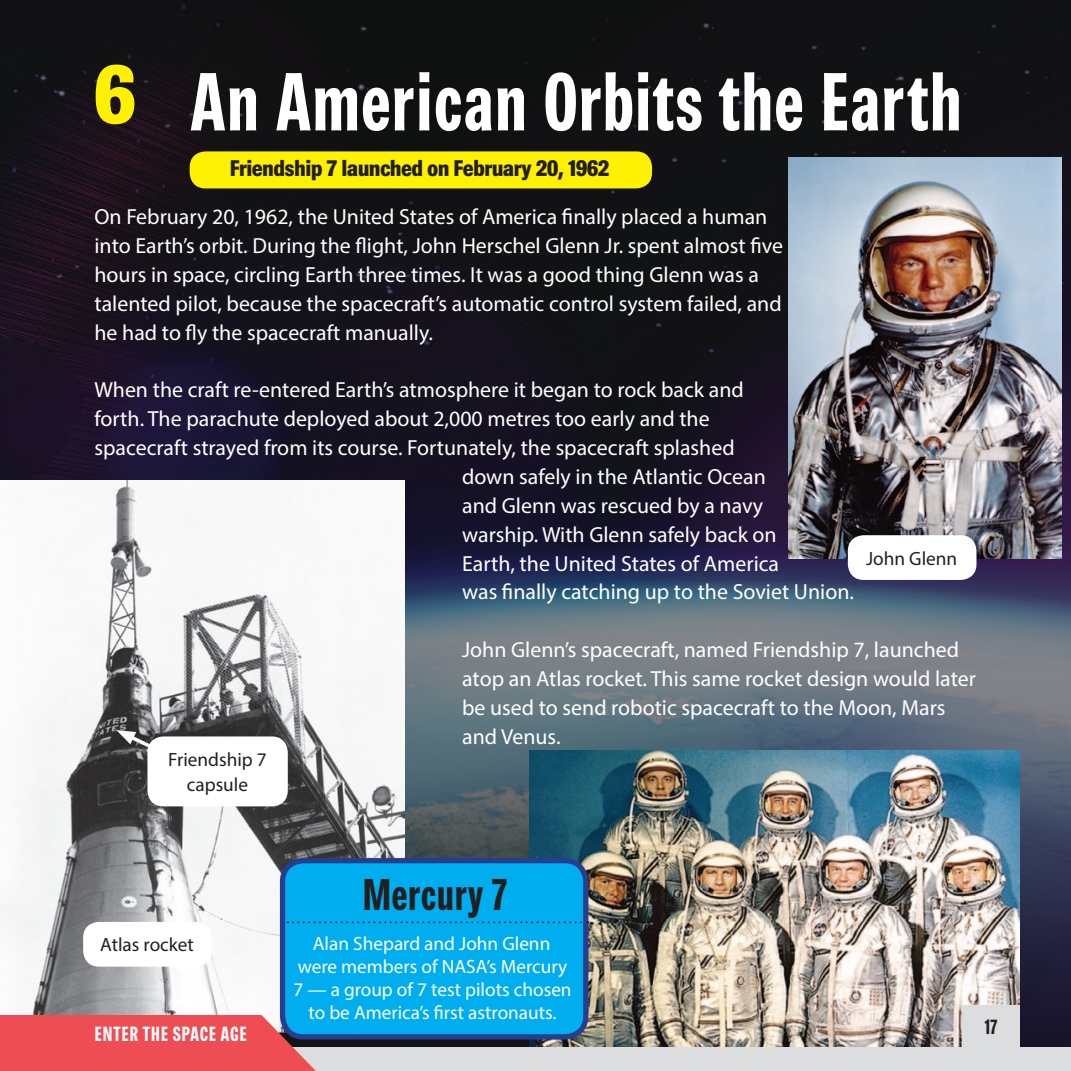
<style>
.page{position:relative;width:1071px;height:1071px;background:#fff}
.page>*{position:absolute;margin:0;border:0;box-sizing:border-box;transform-origin:0 0}
.t1{font:84px "Brown Condensed Display";letter-spacing:.03em;color:#fff}
.t2{font:84px "Brown Display";color:#fff101}
.t3{font:45.5px "Brown Condensed Display";letter-spacing:.03em;color:#231f20}
.t4{font:22.75px "Brown Display";color:#231f20}
.t5{font:21.88px/28.9px "Myriad Pro";color:#fff}
.t6{font:21px "Brown Condensed Display";color:#fff}
.t7{font:21px "Brown Condensed Display";color:#231f20}
.t8{font:19.25px/23.1px "Myriad Pro";color:#fff;text-align:center}
.t9{font:19.25px/24.5px "Myriad Pro";color:#231f20;text-align:center}
</style>
<div class="page">
<img style="left:0;top:0;width:1071px;height:1047px">
<img style="left:1px;top:480px;width:404px;height:535px">
<img style="left:529px;top:750px;width:491px;height:297px">
<div style="left:283px;top:861px;width:303px;height:176px;background:#00aeef;border-radius:21px"></div>
<div style="left:280px;top:858px;width:308px;height:181px;border:5px solid #253f8e;border-radius:21px"></div>
<svg style="left:287px;top:921px;width:302px;height:2px"></svg>
<div style="left:83px;top:922px;width:129px;height:45px;background:#fff;border-radius:16px"></div>
<div style="left:147px;top:736px;width:141px;height:70px;background:#fff;border-radius:16px"></div>
<svg style="left:116px;top:730px;width:44px;height:23px"></svg>
<img style="left:788px;top:157px;width:273px;height:402px">
<div style="left:848px;top:535px;width:128px;height:45px;background:#fff;border-radius:16px"></div>
<div style="left:190px;top:151px;width:462px;height:37px;background:#fff101;border-radius:16px"></div>
<div style="left:0;top:1047px;width:1071px;height:24px;background:#dcdddf"></div>
<div style="left:962px;top:1006px;width:58px;height:65px;background:#dcdddf"></div>
<svg style="left:0;top:1015px;width:346px;height:56px;background:#d65965"></svg>
<h1 class="t2" style="left:94px;top:47px;width:43px">6</h1>
<h1 class="t1" style="left:190px;top:54px;width:773px">An American Orbits the Earth</h1>
<p class="t4" style="left:230px;top:155px;width:381px">Friendship 7 launched on February 20, 1962</p>
<p class="t5" style="left:94px;top:202px;width:690px">On February 20, 1962, the United States of America finally placed a human into Earth’s orbit. During the flight, John Herschel Glenn Jr. spent almost five hours in space, circling Earth three times. It was a good thing Glenn was a talented pilot, because the spacecraft’s automatic control system failed, and he had to fly the spacecraft manually.</p>
<p class="t5" style="left:94px;top:375px;width:651px">When the craft re-entered Earth’s atmosphere it began to rock back and</p>
<p class="t5" style="left:94px;top:404px;width:617px">forth. The parachute deployed about 2,000 metres too early and the</p>
<p class="t5" style="left:94px;top:433px;width:642px">spacecraft strayed from its course. Fortunately, the spacecraft splashed</p>
<p class="t5" style="left:462px;top:462px;width:305px">down safely in the Atlantic Ocean</p>
<p class="t5" style="left:462px;top:491px;width:303px">and Glenn was rescued by a navy</p>
<p class="t5" style="left:462px;top:520px;width:316px">warship. With Glenn safely back on</p>
<p class="t5" style="left:462px;top:548px;width:319px">Earth, the United States of America</p>
<p class="t5" style="left:462px;top:577px;width:393px">was finally catching up to the Soviet Union.</p>
<p class="t5" style="left:462px;top:635px;width:515px">John Glenn’s spacecraft, named Friendship 7, launched atop an Atlas rocket. This same rocket design would later be used to send robotic spacecraft to the Moon, Mars and Venus.</p>
<p class="t9" style="left:866px;top:546px;width:93px">John Glenn</p>
<p class="t9" style="left:168px;top:747px;width:100px">Friendship 7 capsule</p>
<p class="t9" style="left:100px;top:932px;width:95px">Atlas rocket</p>
<p class="t6" style="left:94px;top:1022px;width:10px">ente</p>
<p class="t6" style="left:129px;top:1022px;width:53px">r the space</p>
<p class="t6" style="left:221px;top:1022px;width:26px">age</p>
<h2 class="t3" style="left:362px;top:868px;width:146px">Mercury 7</h2>
<p class="t8" style="left:293px;top:931px;width:280px">Alan Shepard and John Glenn were members of NASA’s Mercury<br>7 — a group of 7 test pilots chosen to be America’s first astronauts.</p>
<p class="t7" style="left:985px;top:1015px;width:14px">17</p>
</div>
